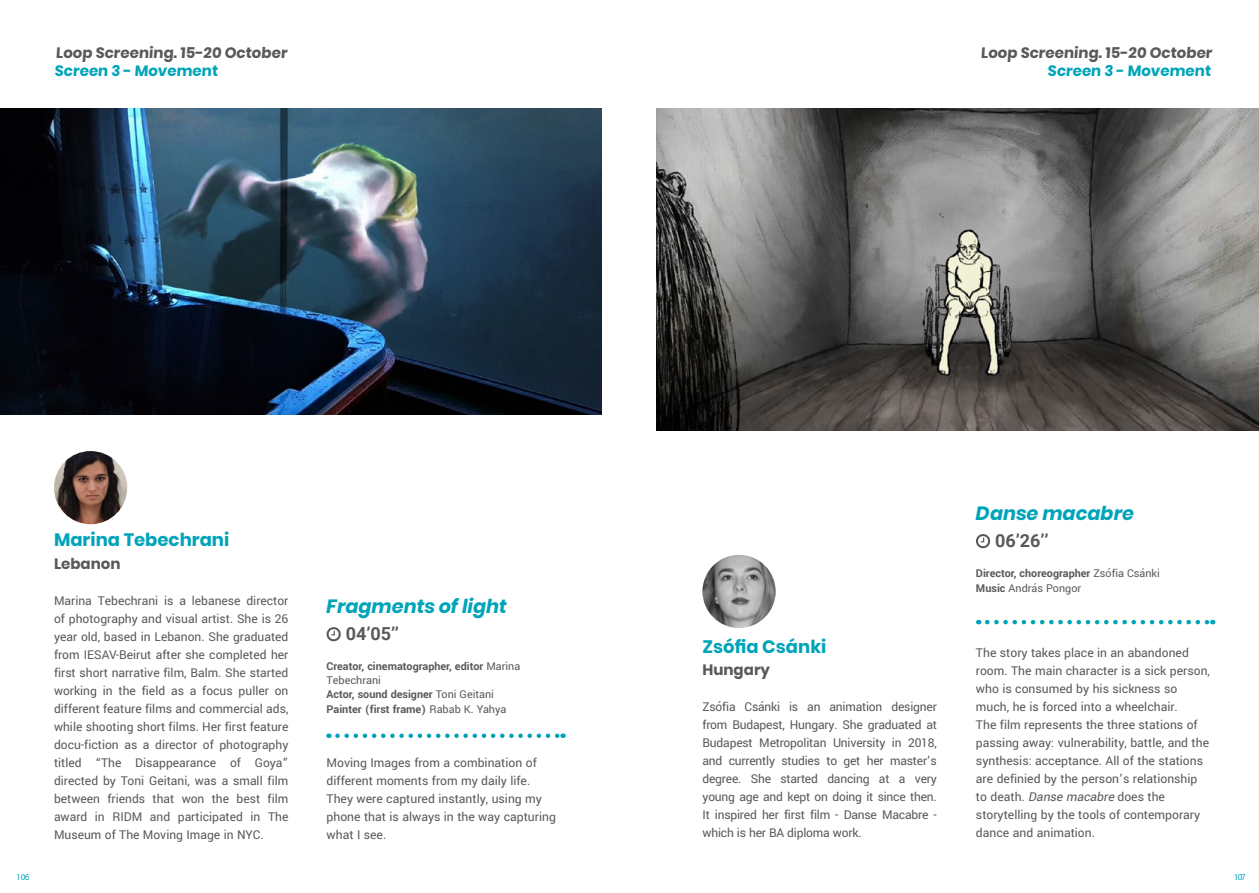
<style>
.page{position:relative;width:1259px;height:893px;background:#fff}
.page>*{position:absolute;margin:0;border:0;box-sizing:border-box;transform-origin:0 0}
.t1{font:italic 700 19.2px "Poppins";color:#00a4b9}
.t2{font:700 18px "Poppins";color:#00a4b9}
.t3{font:700 18px "Roboto";color:#58595b}
.t4{font:700 15px "Poppins";color:#58595b}
.t5{font:700 15px "Poppins";color:#00a4b9}
.t6{font:13.5px/18px "Yantramanav";color:#58595b}
.t7{font:700 12px/14.5px "Yantramanav";color:#58595b}
.t8{font:9px "Yantramanav";letter-spacing:-.08em;color:#00a4b9}
.s1{font-weight:400}
.s2{font-style:italic}
</style>
<div class="page">
<img style="left:0;top:108px;width:602px;height:307px">
<svg style="left:337px;top:733px;width:226px;height:5px"></svg>
<svg style="left:326px;top:627px;width:15px;height:14px"></svg>
<img style="left:54px;top:451px;width:73px;height:73px;border-radius:37px">
<img style="left:656px;top:108px;width:603px;height:323px">
<svg style="left:987px;top:620px;width:226px;height:4px"></svg>
<svg style="left:976px;top:534px;width:14px;height:14px"></svg>
<img style="left:702px;top:555px;width:73px;height:73px;border-radius:37px">
<p class="t4" style="left:56px;top:43px;width:234px">Loop Screening. 15-20 October</p>
<p class="t5" style="left:55px;top:61px;width:166px">Screen 3 - Movement</p>
<p class="t4" style="left:981px;top:43px;width:234px">Loop Screening. 15-20 October</p>
<p class="t5" style="left:1047px;top:61px;width:166px">Screen 3 - Movement</p>
<h2 class="t2" style="left:54px;top:527px;width:177px">Marina Tebechrani</h2>
<p class="t4" style="left:54px;top:553px;width:68px">Lebanon</p>
<p class="t6" style="left:54px;top:592px;width:236px;text-align:justify">Marina Tebechrani is a lebanese director of photography and visual artist. She is 26 year old, based in Lebanon. She graduated from IESAV-Beirut after she completed her first short narrative film, Balm. She started working in the field as a focus puller on different feature films and commercial ads, while shooting short films. Her first feature docu-fiction as a director of photography titled “The Disappearance of Goya” directed by Toni Geitani, was a small film between friends that won the best film award in RIDM and participated in The Museum of The Moving Image in NYC.</p>
<h1 class="t1" style="left:326px;top:593px;width:182px">Fragments of light</h1>
<h2 class="t3" style="left:346px;top:624px;width:55px">04’05’’</h2>
<p class="t7" style="left:326px;top:659px;width:195px">Creator, cinematographer, editor <span class="s1">Marina<br>Tebechrani<br></span>Actor, sound designer <span class="s1">Toni Geitani<br></span>Painter (first frame) <span class="s1">Rabab K. Yahya</span></p>
<p class="t6" style="left:326px;top:754px;width:231px">Moving Images from a combination of different moments from my daily life.<br>They were captured instantly, using my phone that is always in the way capturing what I see.</p>
<h2 class="t2" style="left:702px;top:634px;width:125px">Zsófia Csánki</h2>
<p class="t4" style="left:702px;top:659px;width:69px">Hungary</p>
<p class="t6" style="left:702px;top:698px;width:236px;text-align:justify">Zsófia Csánki is an animation designer from Budapest, Hungary. She graduated at Budapest Metropolitan University in 2018, and currently studies to get her master’s degree. She started dancing at a very young age and kept on doing it since then.<br>It inspired her first film - Danse Macabre - which is her BA diploma work.</p>
<h1 class="t1" style="left:976px;top:500px;width:159px">Danse macabre</h1>
<h2 class="t3" style="left:995px;top:530px;width:55px">06’26’’</h2>
<p class="t7" style="left:976px;top:566px;width:185px;line-height:15px">Director, choreographer <span class="s1">Zsófia Csánki<br></span>Music <span class="s1">András Pongor</span></p>
<p class="t6" style="left:976px;top:644px;width:235px">The story takes place in an abandoned room. The main character is a sick person, who is consumed by his sickness so much, he is forced into a wheelchair.<br>The film represents the three stations of passing away: vulnerability, battle, and the synthesis: acceptance. All of the stations are definied by the person’s relationship to death. <span class="s2">Danse macabre</span> does the storytelling by the tools of contemporary dance and animation.</p>
<p class="t8" style="left:17px;top:872px;width:14px">106</p>
<p class="t8" style="left:1234px;top:872px;width:13px">107</p>
</div>
